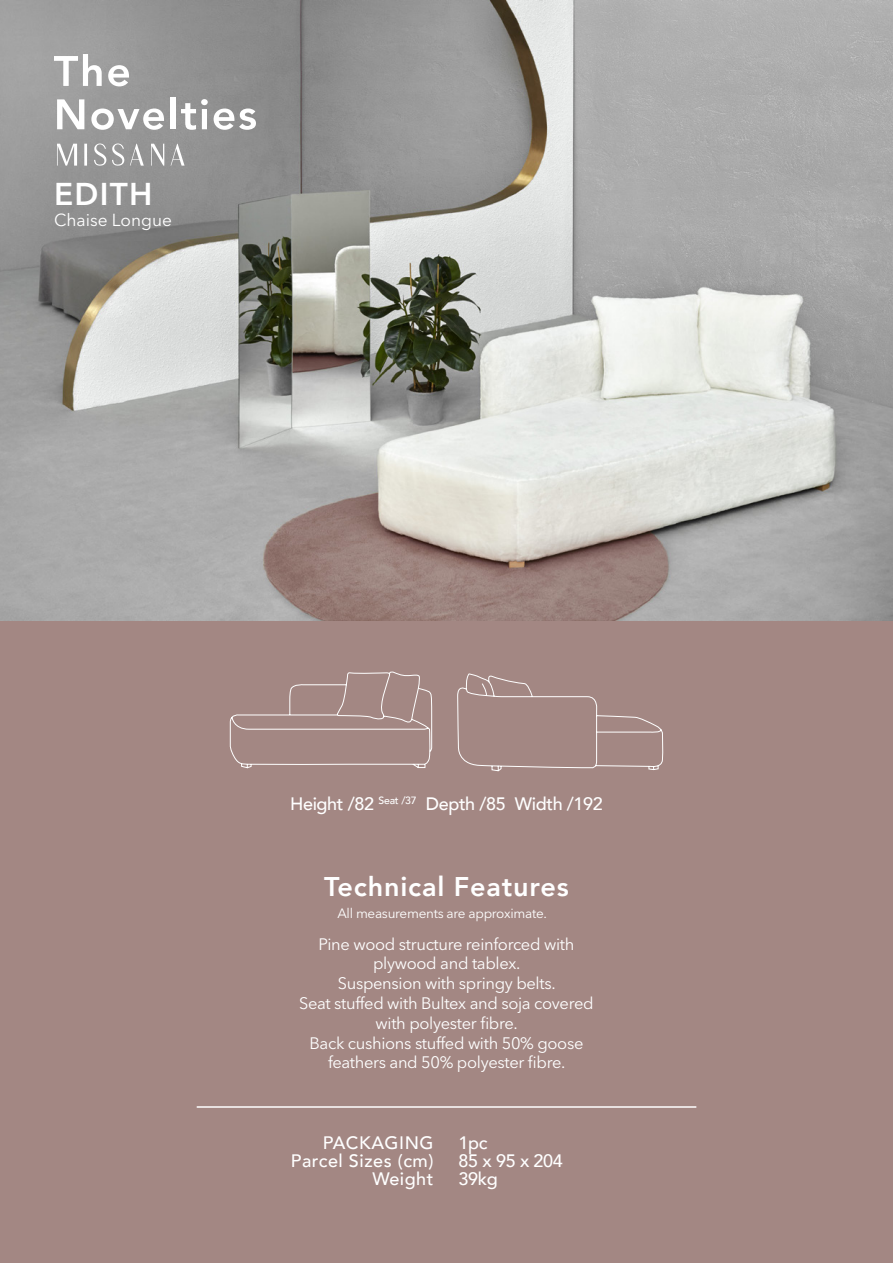
<style>
.page{position:relative;width:893px;height:1263px;background:#fff}
.page>*{position:absolute;margin:0;border:0;box-sizing:border-box;transform-origin:0 0}
.t1{font:800 31.5px "Avenir";letter-spacing:.04em;color:#fff}
.t2{font:800 27px "Avenir";letter-spacing:.03em;color:#fff}
.t3{font:500 18px "Avenir";letter-spacing:-.02em;color:#fff}
.t4{font:500 18px "Avenir";letter-spacing:.03em;color:#fff}
.t5{font:17.25px "Avenir Next LT Pro";color:#fff}
.t6{font:16.5px/19.8px "Avenir Next LT Pro";letter-spacing:-.02em;color:#fff;text-align:center}
.t7{font:13.5px "Avenir Next LT Pro";letter-spacing:-.02em;color:#fff}
</style>
<div class="page">
<div style="left:0;top:591px;width:893px;height:672px;background:#a38783"></div>
<img style="left:0;top:0;width:893px;height:621px">
<svg style="left:54px;top:54px;width:48px;height:32px"></svg>
<svg style="left:108px;top:65px;width:21px;height:21px"></svg>
<svg style="left:57px;top:99px;width:27px;height:30px"></svg>
<svg style="left:91px;top:108px;width:73px;height:22px"></svg>
<div style="left:171px;top:97px;width:5px;height:32px;background:#fff"></div>
<svg style="left:181px;top:99px;width:27px;height:31px"></svg>
<svg style="left:214px;top:108px;width:42px;height:22px"></svg>
<svg style="left:130px;top:144px;width:14px;height:22px"></svg>
<svg style="left:57px;top:144px;width:20px;height:22px"></svg>
<hr style="left:84px;top:144px;width:3px;height:22px;background:#fff">
<svg style="left:112px;top:144px;width:12px;height:22px"></svg>
<svg style="left:94px;top:144px;width:12px;height:22px"></svg>
<svg style="left:151px;top:144px;width:13px;height:22px"></svg>
<svg style="left:171px;top:144px;width:14px;height:22px"></svg>
<hr style="left:197px;top:1106px;width:499px;height:2px;background:#fff">
<svg style="left:229px;top:671px;width:435px;height:100px"></svg>
<p class="t1" style="left:54px;top:169px;width:100px">EDITH</p>
<p class="t5" style="left:54px;top:209px;width:119px">Chaise Longue</p>
<p class="t3" style="left:290px;top:788px;width:314px">Height /82 <sup>Seat</sup> <sup>/37</sup> Depth /85 Width /192</p>
<p class="t2" style="left:324px;top:865px;width:246px">Technical Features</p>
<p class="t7" style="left:337px;top:905px;width:211px">All measurements are approximate.</p>
<p class="t6" style="left:319px;top:934px;width:257px">Pine wood structure reinforced with plywood and tablex.</p>
<p class="t6" style="left:338px;top:973px;width:219px">Suspension with springy belts.</p>
<p class="t6" style="left:299px;top:993px;width:296px">Seat stuffed with Bultex and soja covered with polyester fibre.</p>
<p class="t6" style="left:309px;top:1033px;width:275px">Back cushions stuffed with 50% goose feathers and 50% polyester fibre.</p>
<p class="t4" style="left:323px;top:1127px;width:112px">PACKAGING</p>
<p class="t4" style="left:291px;top:1145px;width:144px">Parcel Sizes (cm)</p>
<p class="t3" style="left:372px;top:1163px;width:63px">Weight</p>
<p class="t3" style="left:458px;top:1127px;width:30px">1pc</p>
<p class="t3" style="left:458px;top:1145px;width:106px">85 x 95 x 204</p>
<p class="t3" style="left:458px;top:1163px;width:41px">39kg</p>
</div>
